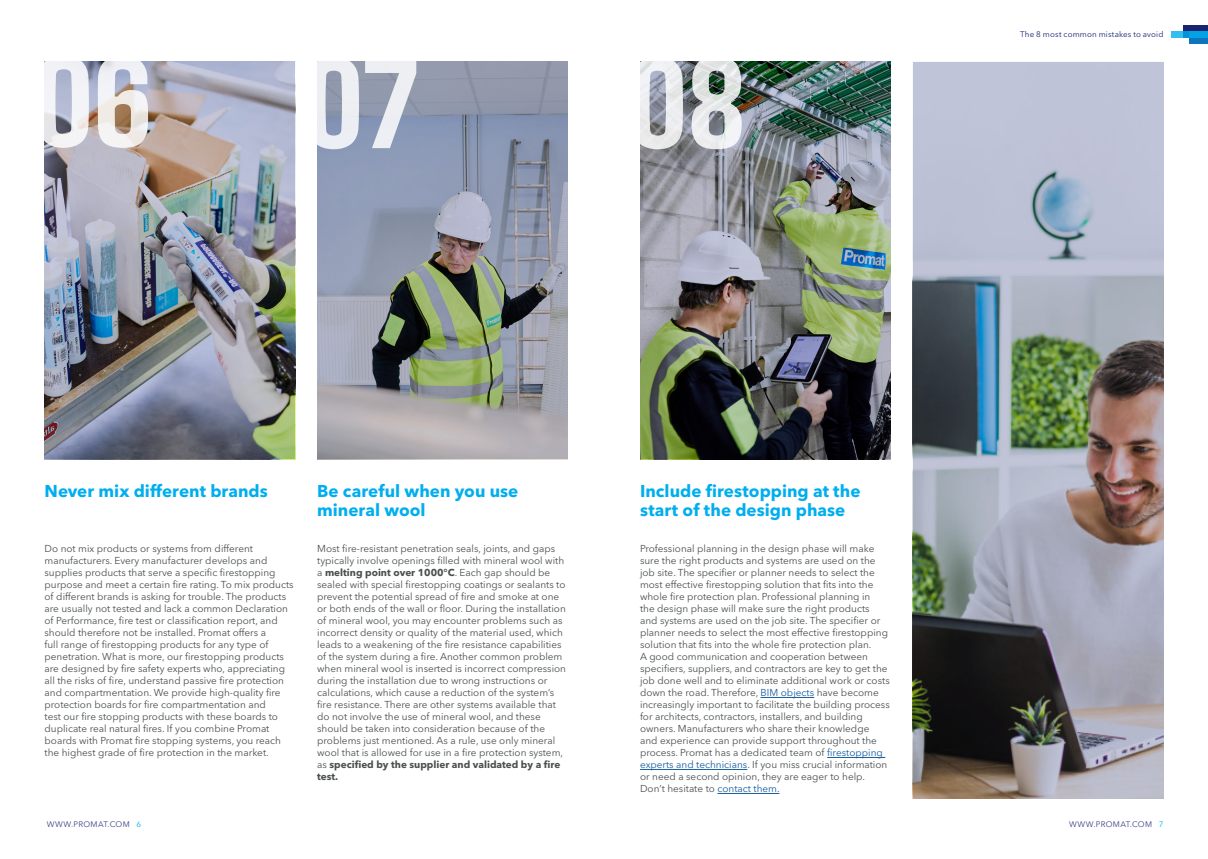
<style>
.page{position:relative;width:1208px;height:859px;background:#fff}
.page>*{position:absolute;margin:0;border:0;box-sizing:border-box;transform-origin:0 0}
.t1{font:100 112.5px "Big Shoulders Text";color:#fff}
.Titel{font:700 17px/19px "Avenir Next W1 G";color:#00aeef}
.t2{font:10px/12px "Avenir Next W1 G";color:#4c4f50}
.t3{font:8px "Avenir Next W1 G";letter-spacing:.04em;color:#3d4284}
.t4{font:8px "Avenir Next W1 G";letter-spacing:.015em;color:#162472}
.s1{font-weight:700}
.s2{color:#175d9e}
.s3{color:#00aeef}
</style>
<div class="page">
<div style="left:1183px;top:25px;width:25px;height:12px;background:#162472"></div>
<svg style="left:1190px;top:37px;width:18px;height:6px"></svg>
<svg style="left:1172px;top:31px;width:36px;height:6px"></svg>
<hr style="left:760px;top:697px;width:54px;height:1px;background:#175d9e">
<hr style="left:827px;top:757px;width:58px;height:1px;background:#175d9e">
<hr style="left:640px;top:769px;width:107px;height:1px;background:#175d9e">
<hr style="left:717px;top:793px;width:62px;height:1px;background:#175d9e">
<img style="left:45px;top:62px;width:250px;height:397px">
<svg style="left:317px;top:62px;width:251px;height:397px;background:#8f96a0"></svg>
<img style="left:640px;top:62px;width:251px;height:397px">
<img style="left:912px;top:62px;width:251px;height:736px">
<h1 class="t1" style="left:34px;top:22px;width:119px">06</h1>
<h1 class="t1" style="left:304px;top:23px;width:116px">07</h1>
<h1 class="t1" style="left:628px;top:23px;width:119px">08</h1>
<p class="t4" style="left:1020px;top:30px;width:145px">The 8 most common mistakes to avoid</p>
<p class="Titel" style="left:45px;top:482px;width:225px">Never mix different brands</p>
<p class="Titel" style="left:317px;top:482px;width:203px">Be careful when you use mineral wool</p>
<p class="Titel" style="left:640px;top:482px;width:222px">Include firestopping at the start of the design phase</p>
<p class="t2" style="left:45px;top:543px;width:251px">Do not mix products or systems from different manufacturers. Every manufacturer develops and supplies products that serve a specific firestopping purpose and meet a certain fire rating. To mix products of different brands is asking for trouble. The products are usually not tested and lack a common Declaration of Performance, fire test or classification report, and should therefore not be installed. Promat offers a<br>full range of firestopping products for any type of penetration. What is more, our firestopping products are designed by fire safety experts who, appreciating all the risks of fire, understand passive fire protection and compartmentation. We provide high-quality fire protection boards for fire compartmentation and<br>test our fire stopping products with these boards to duplicate real natural fires. If you combine Promat boards with Promat fire stopping systems, you reach the highest grade of fire protection in the market.</p>
<p class="t2" style="left:317px;top:543px;width:250px">Most fire-resistant penetration seals, joints, and gaps typically involve openings filled with mineral wool with a <span class="s1">melting point over 1000°C</span>. Each gap should be sealed with special firestopping coatings or sealants to prevent the potential spread of fire and smoke at one or both ends of the wall or floor. During the installation of mineral wool, you may encounter problems such as incorrect density or quality of the material used, which leads to a weakening of the fire resistance capabilities of the system during a fire. Another common problem when mineral wool is inserted is incorrect compression during the installation due to wrong instructions or calculations, which cause a reduction of the system’s fire resistance. There are other systems available that do not involve the use of mineral wool, and these should be taken into consideration because of the problems just mentioned. As a rule, use only mineral wool that is allowed for use in a fire protection system, as <span class="s1">specified by the supplier and validated by a fire test.</span></p>
<p class="t2" style="left:640px;top:543px;width:251px">Professional planning in the design phase will make sure the right products and systems are used on the job site. The specifier or planner needs to select the most effective firestopping solution that fits into the whole fire protection plan. Professional planning in<br>the design phase will make sure the right products<br>and systems are used on the job site. The specifier or planner needs to select the most effective firestopping solution that fits into the whole fire protection plan.<br>A good communication and cooperation between specifiers, suppliers, and contractors are key to get the job done well and to eliminate additional work or costs down the road. Therefore, <span class="s2">BIM objects</span> have become increasingly important to facilitate the building process for architects, contractors, installers, and building owners. Manufacturers who share their knowledge<br>and experience can provide support throughout the process. Promat has a dedicated team of <span class="s2">firestopping experts and technicians</span>. If you miss crucial information or need a second opinion, they are eager to help.<br>Don’t hesitate to <span class="s2">contact them.</span></p>
<p class="t3" style="left:47px;top:820px;width:96px">WWW.PROMAT.COM <span class="s3">6</span></p>
<p class="t3" style="left:1069px;top:820px;width:96px">WWW.PROMAT.COM <span class="s3">7</span></p>
</div>
